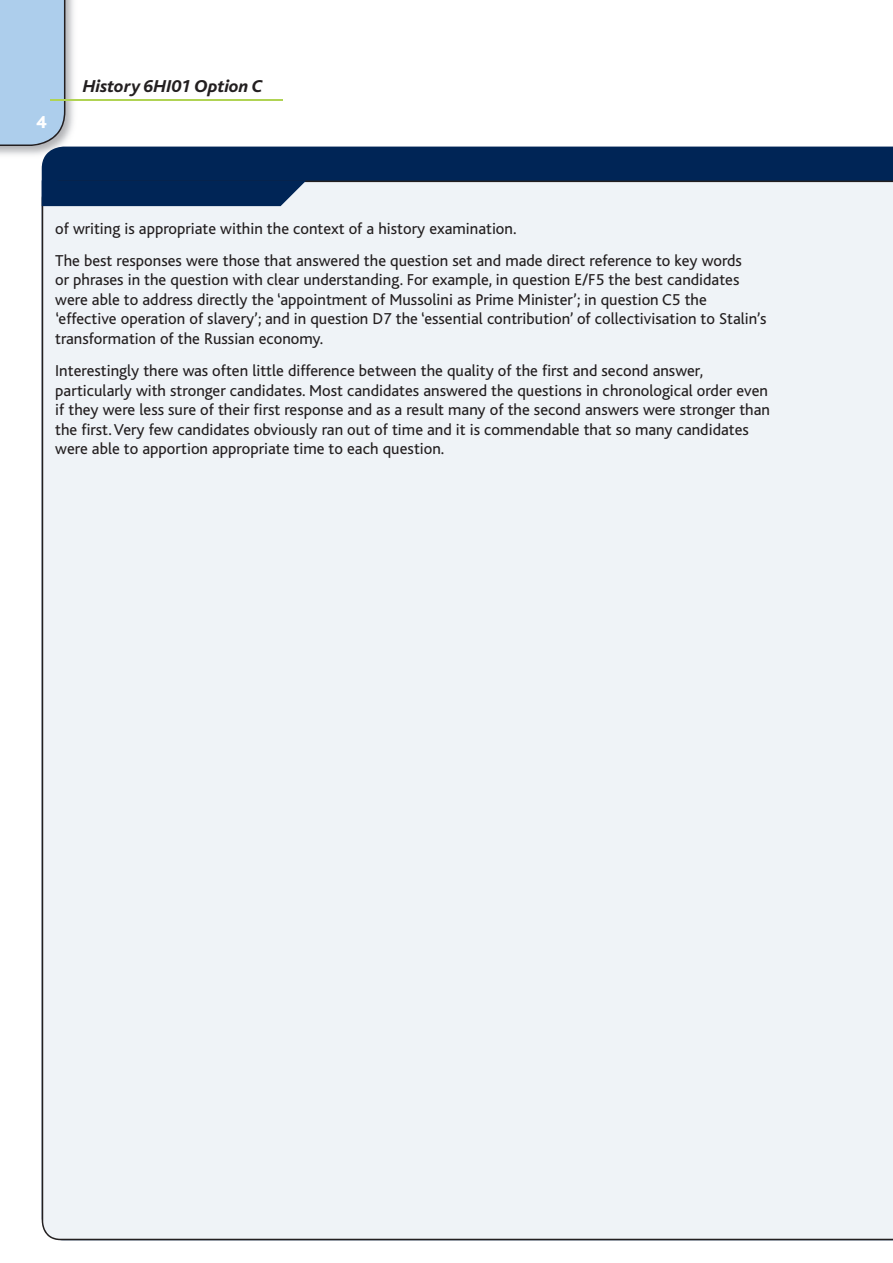
<style>
.page{position:relative;width:893px;height:1263px;background:#fff}
.page>*{position:absolute;margin:0;border:0;box-sizing:border-box;transform-origin:0 0}
.t1{font:italic 800 18px "Bliss";color:#231f20}
.t2{font:800 18px "Bliss";color:#fff}
.t3{font:16.5px/19.5px "Bliss";color:#231f20}
</style>
<div class="page">
<img style="left:0;top:0;width:78px;height:155px">
<div style="left:0;top:0;width:65px;height:146px;background:#adceec"></div>
<hr style="left:50px;top:100px;width:233px;height:1px;background:#b0d354">
<div style="left:42px;top:147px;width:851px;height:34px;background:#002556"></div>
<div style="left:42px;top:181px;width:851px;height:1059px;background:#eff3f7"></div>
<svg style="left:42px;top:153px;width:290px;height:53px"></svg>
<p class="t2" style="left:36px;top:115px;width:12px">4</p>
<p class="t1" style="left:83px;top:79px;width:181px">History 6HI01 Option C</p>
<p class="t3" style="left:55px;top:213px;width:688px;line-height:32.2px">of writing is appropriate within the context of a history examination.<br>The best responses were those that answered the question set and made direct reference to key words</p>
<p class="t3" style="left:55px;top:272px;width:713px">or phrases in the question with clear understanding. For example, in question E/F5 the best candidates were able to address directly the ‘appointment of Mussolini as Prime Minister’; in question C5 the ‘effective operation of slavery’; and in question D7 the ‘essential contribution’ of collectivisation to Stalin’s transformation of the Russian economy.</p>
<p class="t3" style="left:55px;top:362px;width:716px">Interestingly there was often little difference between the quality of the first and second answer, particularly with stronger candidates. Most candidates answered the questions in chronological order even if they were less sure of their first response and as a result many of the second answers were stronger than the first. Very few candidates obviously ran out of time and it is commendable that so many candidates were able to apportion appropriate time to each question.</p>
</div>
